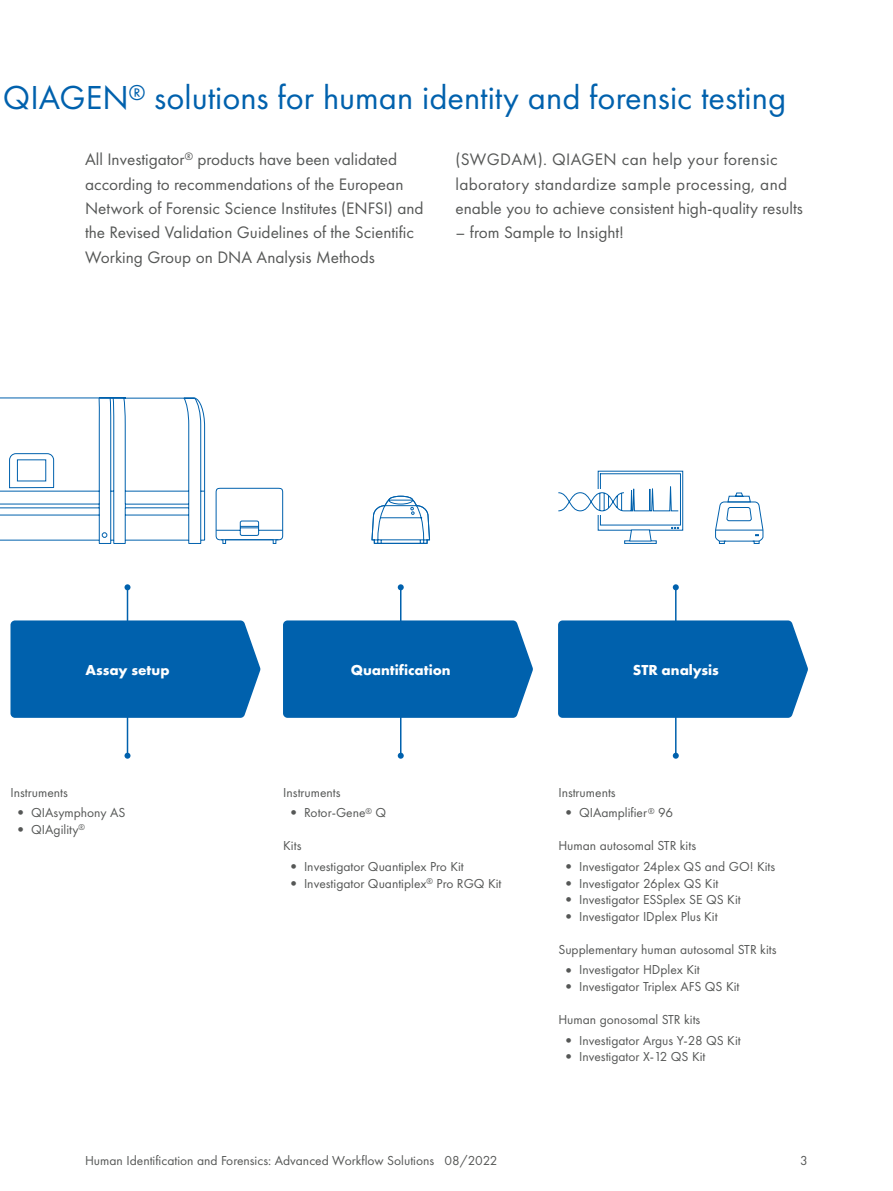
<style>
.page{position:relative;width:893px;height:1191px;background:#fff}
.page>*{position:absolute;margin:0;border:0;box-sizing:border-box;transform-origin:0 0}
.t1{font:34.5px "Futura PT";color:#0061ad}
.t2{font:17.25px/24.3px "Futura PT";color:#555756}
.t3{font:17.25px/24.3px "Futura PT";letter-spacing:.02em;color:#555756}
.t4{font:700 15px "Futura PT";color:#fff}
.t5{font:13.5px "Futura PT";color:#555756}
.s1{font-size:16.5px}
</style>
<div class="page">
<div style="left:10px;top:620px;width:250px;height:98px;background:#0061ad"></div>
<div style="left:283px;top:620px;width:250px;height:98px;background:#0061ad"></div>
<div style="left:558px;top:620px;width:250px;height:98px;background:#0061ad"></div>
<hr style="left:127px;top:587px;width:1px;height:168px;background:#0061ad">
<svg style="left:124px;top:752px;width:6px;height:6px"></svg>
<svg style="left:124px;top:584px;width:6px;height:6px"></svg>
<hr style="left:400px;top:587px;width:1px;height:168px;background:#0061ad">
<svg style="left:398px;top:752px;width:6px;height:6px"></svg>
<svg style="left:398px;top:584px;width:6px;height:6px"></svg>
<hr style="left:675px;top:587px;width:1px;height:168px;background:#0061ad">
<svg style="left:673px;top:752px;width:6px;height:6px"></svg>
<svg style="left:673px;top:584px;width:6px;height:6px"></svg>
<svg style="left:0;top:397px;width:205px;height:147px"></svg>
<svg style="left:371px;top:495px;width:59px;height:49px"></svg>
<svg style="left:215px;top:487px;width:69px;height:57px"></svg>
<svg style="left:558px;top:470px;width:126px;height:74px"></svg>
<svg style="left:715px;top:492px;width:49px;height:52px"></svg>
<h1 class="t1" style="left:3px;top:83px;width:785px">QIAGEN<sup>®</sup> solutions for human identity and forensic testing</h1>
<p class="t2" style="left:85px;top:148px;width:340px">All Investigator<sup>®</sup> products have been validated according to recommendations of the European Network of Forensic Science Institutes (ENFSI) and the Revised Validation Guidelines of the Scientific Working Group on DNA Analysis Methods</p>
<p class="t3" style="left:455px;top:148px;width:349px">(SWGDAM). QIAGEN can help your forensic laboratory standardize sample processing, and enable you to achieve consistent high-quality results</p>
<p class="t2" style="left:455px;top:222px;width:170px">– from Sample to Insight!</p>
<p class="t4" style="left:85px;top:663px;width:86px">Assay setup</p>
<p class="t4" style="left:351px;top:663px;width:101px">Quantification</p>
<p class="t4" style="left:633px;top:663px;width:88px">STR analysis</p>
<p class="t5" style="left:10px;top:786px;width:59px">Instruments</p>
<p class="t5" style="left:13px;top:807px;width:114px"><span class="s1">•</span> QIAsymphony AS</p>
<p class="t5" style="left:13px;top:823px;width:74px"><span class="s1">•</span> QIAgility<sup>®</sup></p>
<p class="t5" style="left:283px;top:786px;width:59px">Instruments</p>
<p class="t5" style="left:285px;top:807px;width:102px"><span class="s1">•</span> Rotor-Gene<sup>®</sup> Q</p>
<p class="t5" style="left:283px;top:840px;width:20px">Kits</p>
<p class="t5" style="left:285px;top:861px;width:180px"><span class="s1">•</span> Investigator Quantiplex Pro Kit</p>
<p class="t5" style="left:285px;top:877px;width:218px"><span class="s1">•</span> Investigator Quantiplex<sup>®</sup> Pro RGQ Kit</p>
<p class="t5" style="left:558px;top:786px;width:59px">Instruments</p>
<p class="t5" style="left:560px;top:807px;width:114px"><span class="s1">•</span> QIAamplifier<sup>®</sup> 96</p>
<p class="t5" style="left:558px;top:840px;width:139px">Human autosomal STR kits</p>
<p class="t5" style="left:560px;top:861px;width:216px"><span class="s1">•</span> Investigator 24plex QS and GO! Kits</p>
<p class="t5" style="left:560px;top:877px;width:159px"><span class="s1">•</span> Investigator 26plex QS Kit</p>
<p class="t5" style="left:560px;top:894px;width:182px"><span class="s1">•</span> Investigator ESSplex SE QS Kit</p>
<p class="t5" style="left:560px;top:910px;width:159px"><span class="s1">•</span> Investigator IDplex Plus Kit</p>
<p class="t5" style="left:558px;top:943px;width:220px">Supplementary human autosomal STR kits</p>
<p class="t5" style="left:560px;top:964px;width:141px"><span class="s1">•</span> Investigator HDplex Kit</p>
<p class="t5" style="left:560px;top:980px;width:180px"><span class="s1">•</span> Investigator Triplex AFS QS Kit</p>
<p class="t5" style="left:558px;top:1013px;width:143px">Human gonosomal STR kits</p>
<p class="t5" style="left:560px;top:1034px;width:182px"><span class="s1">•</span> Investigator Argus Y-28 QS Kit</p>
<p class="t5" style="left:560px;top:1051px;width:146px"><span class="s1">•</span> Investigator X-12 QS Kit</p>
<p class="t5" style="left:85px;top:1155px;width:414px">Human Identification and Forensics: Advanced Workflow Solutions 08/2022</p>
<p class="t5" style="left:800px;top:1155px;width:9px">3</p>
</div>
